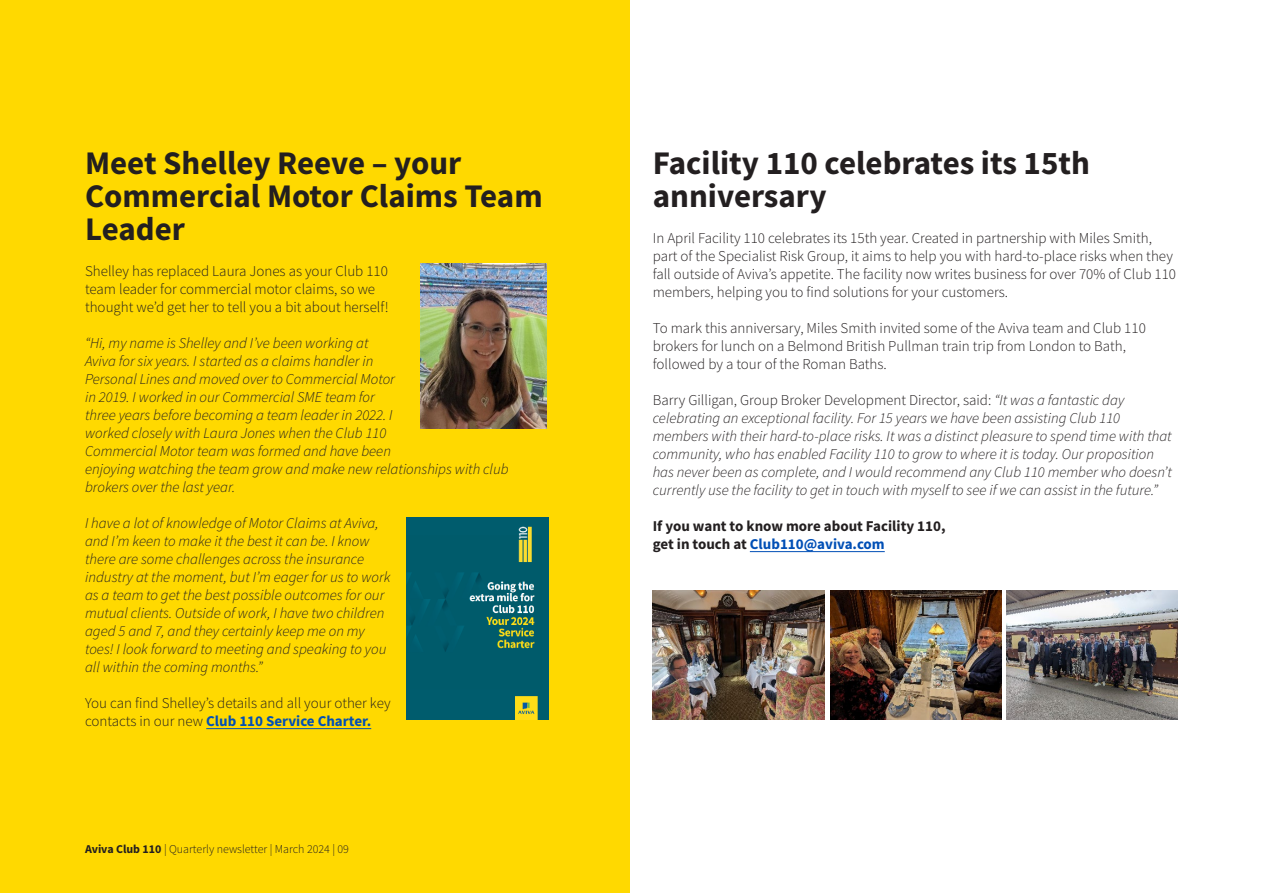
<style>
.page{position:relative;width:1263px;height:893px;background:#fff}
.page>*{position:absolute;margin:0;border:0;box-sizing:border-box;transform-origin:0 0}
.Heading_1{font:700 33px/33px "Source Sans Pro";color:#231f20}
.t1{font:italic 300 15px/18px "Source Sans Pro";color:#231f20}
.t2{font:300 15px/18px "Source Sans Pro";color:#231f20}
.t3{font:700 15px/18px "Source Sans Pro";color:#231f20}
.t4{font:300 12px "Source Sans Pro";color:#231f20}
.s1{font-weight:700;color:#004fb6}
.s2{font-weight:700}
.s3{font-style:normal}
.s4{color:#004fb6}
</style>
<div class="page">
<div style="left:0;top:0;width:629px;height:893px;background:#ffd900"></div>
<hr style="left:206px;top:728px;width:165px;height:1px;background:#004fb6">
<hr style="left:750px;top:551px;width:135px;height:1px;background:#004fb6">
<img style="left:420px;top:264px;width:127px;height:164px">
<img style="left:406px;top:518px;width:143px;height:202px">
<img style="left:653px;top:591px;width:171px;height:129px">
<img style="left:830px;top:591px;width:171px;height:129px">
<img style="left:1007px;top:591px;width:171px;height:129px">
<p class="Heading_1" style="left:85px;top:146px;width:459px">Meet Shelley Reeve – your<br>Commercial Motor Claims Team<br>Leader</p>
<p class="t2" style="left:85px;top:262px;width:305px">Shelley has replaced Laura Jones as your Club 110 team leader for commercial motor claims, so we thought we’d get her to tell you a bit about herself!</p>
<p class="t1" style="left:85px;top:334px;width:425px">“Hi, my name is Shelley and I’ve been working at<br>Aviva for six years. I started as a claims handler in<br>Personal Lines and moved over to Commercial Motor<br>in 2019. I worked in our Commercial SME team for<br>three years before becoming a team leader in 2022. I<br>worked closely with Laura Jones when the Club 110<br>Commercial Motor team was formed and have been<br>enjoying watching the team grow and make new relationships with club brokers over the last year.</p>
<p class="t1" style="left:85px;top:514px;width:307px">I have a lot of knowledge of Motor Claims at Aviva, and I’m keen to make it the best it can be. I know there are some challenges across the insurance industry at the moment, but I’m eager for us to work as a team to get the best possible outcomes for our mutual clients. Outside of work, I have two children aged 5 and 7, and they certainly keep me on my toes! I look forward to meeting and speaking to you all within the coming months.”</p>
<p class="t2" style="left:85px;top:694px;width:307px">You can find Shelley’s details and all your other key contacts in our new <span class="s1">Club 110 Service Charter.</span></p>
<p class="t4" style="left:85px;top:842px;width:265px"><span class="s2">Aviva Club 110</span> | Quarterly newsletter | March 2024 | 09</p>
<p class="Heading_1" style="left:653px;top:146px;width:439px">Facility 110 celebrates its 15th anniversary</p>
<p class="t2" style="left:653px;top:229px;width:525px">In April Facility 110 celebrates its 15th year. Created in partnership with Miles Smith, part of the Specialist Risk Group, it aims to help you with hard-to-place risks when they fall outside of Aviva’s appetite. The facility now writes business for over 70% of Club 110 members, helping you to find solutions for your customers.</p>
<p class="t2" style="left:653px;top:319px;width:495px">To mark this anniversary, Miles Smith invited some of the Aviva team and Club 110 brokers for lunch on a Belmond British Pullman train trip from London to Bath, followed by a tour of the Roman Baths.</p>
<p class="t1" style="left:653px;top:391px;width:521px"><span class="s3">Barry Gilligan, Group Broker Development Director, said:</span> “It was a fantastic day celebrating an exceptional facility. For 15 years we have been assisting Club 110 members with their hard-to-place risks. It was a distinct pleasure to spend time with that community, who has enabled Facility 110 to grow to where it is today. Our proposition has never been as complete, and I would recommend any Club 110 member who doesn’t currently use the facility to get in touch with myself to see if we can assist in the future.”</p>
<p class="t3" style="left:653px;top:516px;width:294px">If you want to know more about Facility 110, get in touch at <span class="s4">Club110@aviva.com</span></p>
</div>
